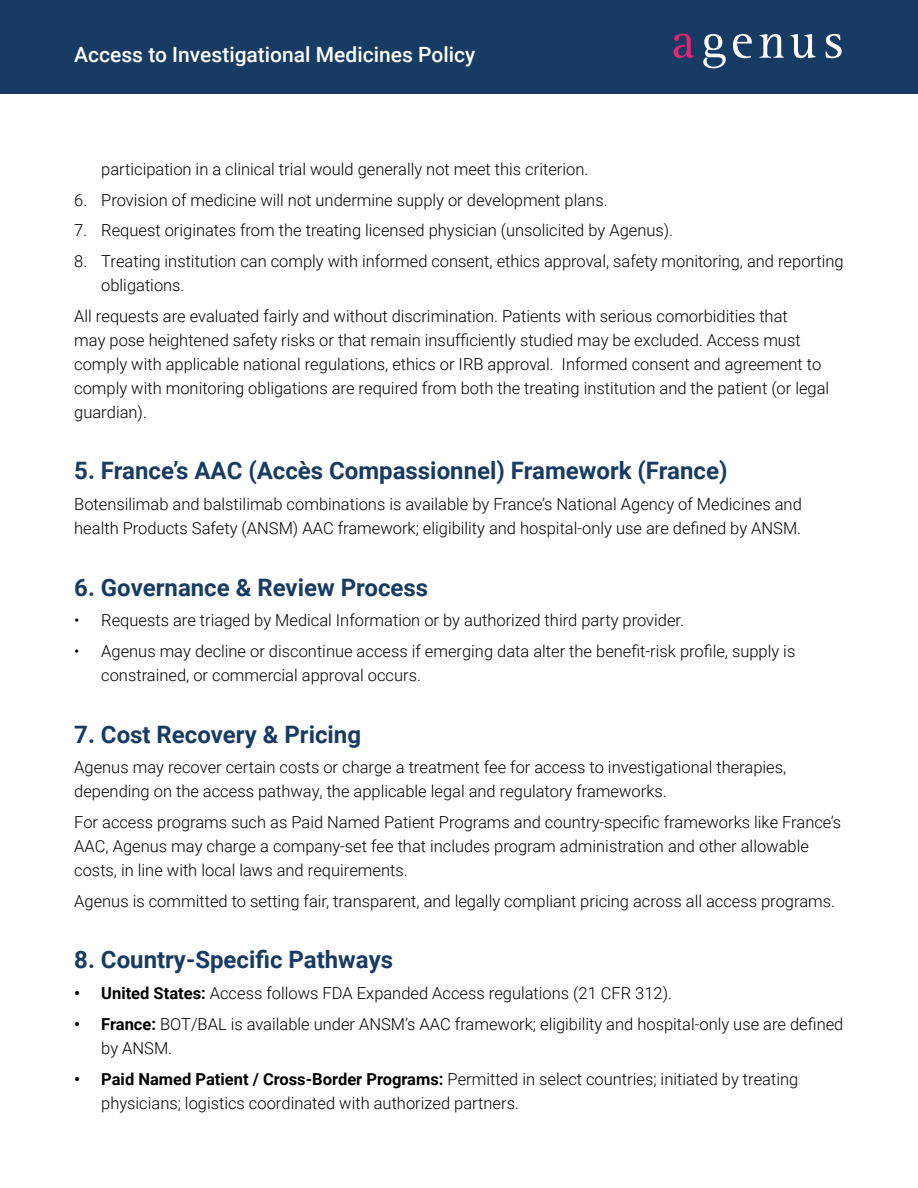
<style>
.page{position:relative;width:918px;height:1188px;background:#fff}
.page>*{position:absolute;margin:0;border:0;box-sizing:border-box;transform-origin:0 0}
.t1{font:700 24px "Roboto";color:#173b63}
.t2{font:500 21px "Roboto";color:#fff}
.t3{font:300 16.5px/24px "Roboto";color:#000}
.s1{font-weight:700}
</style>
<div class="page">
<div style="left:0;top:0;width:918px;height:93px;background:#173b63"></div>
<svg style="left:826px;top:34px;width:16px;height:24px"></svg>
<svg style="left:733px;top:34px;width:19px;height:24px"></svg>
<svg style="left:760px;top:34px;width:24px;height:24px"></svg>
<svg style="left:790px;top:34px;width:26px;height:24px"></svg>
<svg style="left:673px;top:34px;width:21px;height:24px"></svg>
<svg style="left:703px;top:34px;width:23px;height:34px"></svg>
<p class="t2" style="left:74px;top:40px;width:403px">Access to Investigational Medicines Policy</p>
<p class="t3" style="left:101px;top:156px;width:489px">participation in a clinical trial would generally not meet this criterion.</p>
<p class="t3" style="left:74px;top:187px;width:535px">6. Provision of medicine will not undermine supply or development plans.</p>
<p class="t3" style="left:74px;top:218px;width:601px">7. Request originates from the treating licensed physician (unsolicited by Agenus).</p>
<p class="t3" style="left:101px;top:249px;width:744px;text-indent:-27px">8. Treating institution can comply with informed consent, ethics approval, safety monitoring, and reporting obligations.</p>
<p class="t3" style="left:74px;top:304px;width:757px">All requests are evaluated fairly and without discrimination. Patients with serious comorbidities that<br>may pose heightened safety risks or that remain insufficiently studied may be excluded. Access must comply with applicable national regulations, ethics or IRB approval. Informed consent and agreement to comply with monitoring obligations are required from both the treating institution and the patient (or legal guardian).</p>
<h1 class="t1" style="left:74px;top:454px;width:655px">5. France’s AAC (Accès Compassionnel) Framework (France)</h1>
<p class="t3" style="left:74px;top:492px;width:729px">Botensilimab and balstilimab combinations is available by France’s National Agency of Medicines and health Products Safety (ANSM) AAC framework; eligibility and hospital-only use are defined by ANSM.</p>
<h1 class="t1" style="left:74px;top:570px;width:356px">6. Governance &amp; Review Process</h1>
<p class="t3" style="left:74px;top:608px;width:611px">• Requests are triaged by Medical Information or by authorized third party provider.</p>
<p class="t3" style="left:101px;top:639px;width:696px;text-indent:-27px">• Agenus may decline or discontinue access if emerging data alter the benefit-risk profile, supply is constrained, or commercial approval occurs.</p>
<h1 class="t1" style="left:74px;top:717px;width:288px">7. Cost Recovery &amp; Pricing</h1>
<p class="t3" style="left:74px;top:755px;width:713px">Agenus may recover certain costs or charge a treatment fee for access to investigational therapies, depending on the access pathway, the applicable legal and regulatory frameworks.</p>
<p class="t3" style="left:74px;top:810px;width:768px">For access programs such as Paid Named Patient Programs and country-specific frameworks like France’s<br>AAC, Agenus may charge a company-set fee that includes program administration and other allowable costs, in line with local laws and requirements.</p>
<p class="t3" style="left:74px;top:889px;width:762px">Agenus is committed to setting fair, transparent, and legally compliant pricing across all access programs.</p>
<h1 class="t1" style="left:74px;top:943px;width:320px">8. Country-Specific Pathways</h1>
<p class="t3" style="left:74px;top:981px;width:599px"><span class="s1">• United States:</span> Access follows FDA Expanded Access regulations (21 CFR 312).</p>
<p class="t3" style="left:101px;top:1011px;width:744px;text-indent:-27px"><span class="s1">• France:</span> BOT/BAL is available under ANSM’s AAC framework; eligibility and hospital-only use are defined by ANSM.</p>
<p class="t3" style="left:101px;top:1066px;width:699px;text-indent:-27px"><span class="s1">• Paid Named Patient / Cross-Border Programs:</span> Permitted in select countries; initiated by treating physicians; logistics coordinated with authorized partners.</p>
</div>
